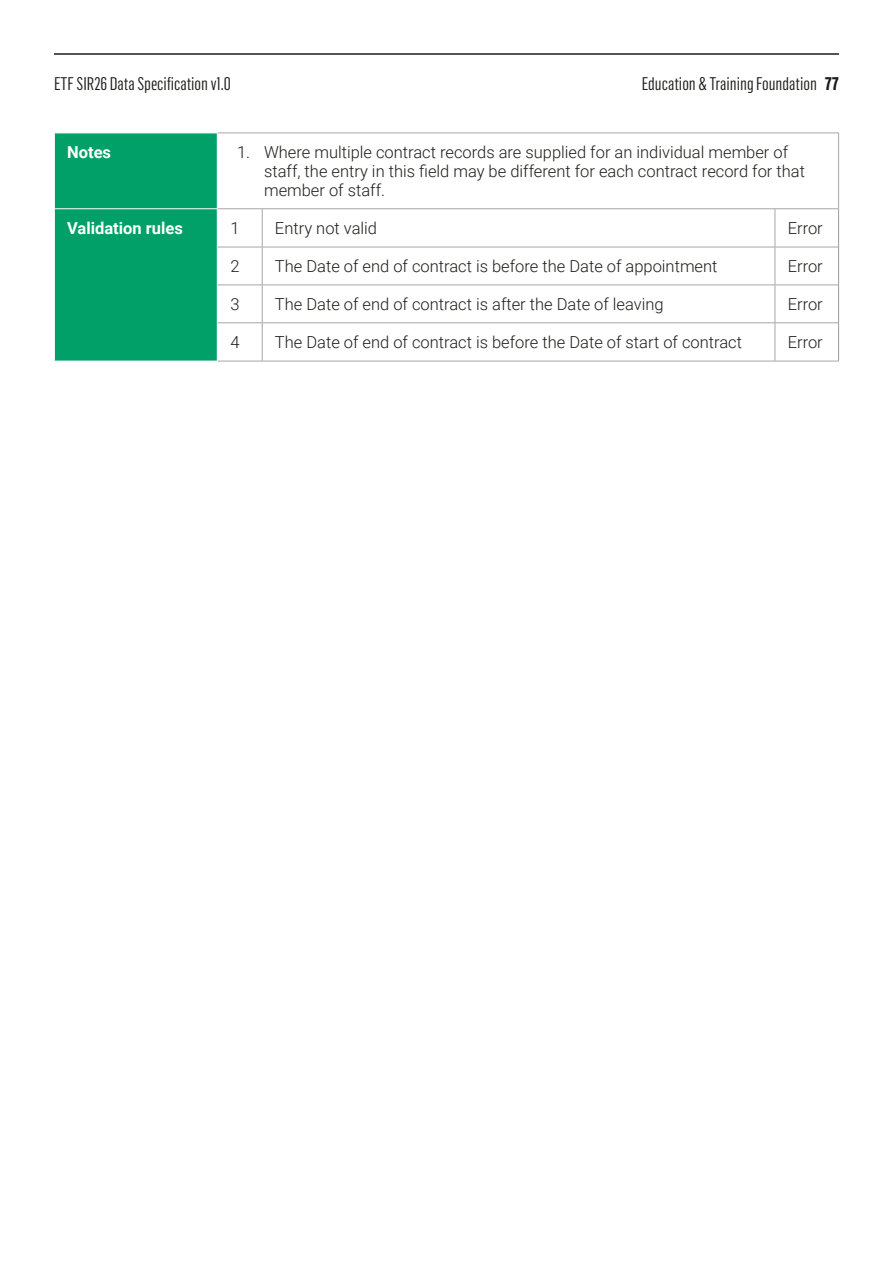
<style>
.page{position:relative;width:893px;height:1263px;background:#fff}
.page>*{position:absolute;margin:0;border:0;box-sizing:border-box;transform-origin:0 0}
.t1{font:18px "Flama Condensed";color:#1d1d1b}
.t2{font:300 16.5px/18.9px "Roboto";color:#1d1d1b}
.t3{font:700 16.5px "Roboto";color:#fff}
.s1{font-weight:700}
</style>
<div class="page">
<hr style="left:54px;top:53px;width:785px;height:2px;background:#1d1d1b">
<div style="left:55px;top:134px;width:162px;height:227px;background:#00a068"></div>
<hr style="left:218px;top:133px;width:621px;height:1px;background:#a6a6a6">
<hr style="left:218px;top:208px;width:621px;height:1px;background:#a6a6a6">
<hr style="left:218px;top:361px;width:621px;height:1px;background:#a6a6a6">
<hr style="left:838px;top:133px;width:1px;height:75px;background:#a6a6a6">
<hr style="left:54px;top:208px;width:164px;height:1px;background:#fff">
<hr style="left:262px;top:209px;width:1px;height:38px;background:#a6a6a6">
<hr style="left:775px;top:209px;width:1px;height:38px;background:#a6a6a6">
<hr style="left:838px;top:209px;width:1px;height:38px;background:#a6a6a6">
<hr style="left:218px;top:247px;width:44px;height:1px;background:#a6a6a6">
<hr style="left:262px;top:247px;width:513px;height:1px;background:#a6a6a6">
<hr style="left:262px;top:247px;width:1px;height:38px;background:#a6a6a6">
<hr style="left:775px;top:247px;width:64px;height:1px;background:#a6a6a6">
<hr style="left:775px;top:247px;width:1px;height:38px;background:#a6a6a6">
<hr style="left:838px;top:247px;width:1px;height:38px;background:#a6a6a6">
<hr style="left:218px;top:285px;width:44px;height:1px;background:#a6a6a6">
<hr style="left:262px;top:285px;width:513px;height:1px;background:#a6a6a6">
<hr style="left:262px;top:285px;width:1px;height:37px;background:#a6a6a6">
<hr style="left:775px;top:285px;width:64px;height:1px;background:#a6a6a6">
<hr style="left:775px;top:285px;width:1px;height:37px;background:#a6a6a6">
<hr style="left:838px;top:285px;width:1px;height:37px;background:#a6a6a6">
<hr style="left:218px;top:322px;width:44px;height:1px;background:#a6a6a6">
<hr style="left:262px;top:322px;width:513px;height:1px;background:#a6a6a6">
<hr style="left:262px;top:323px;width:1px;height:38px;background:#a6a6a6">
<hr style="left:775px;top:322px;width:64px;height:1px;background:#a6a6a6">
<hr style="left:775px;top:323px;width:1px;height:38px;background:#a6a6a6">
<hr style="left:838px;top:323px;width:1px;height:38px;background:#a6a6a6">
<p class="t1" style="left:54px;top:72px;width:178px">ETF SIR26 Data Specification v1.0</p>
<p class="t1" style="left:642px;top:72px;width:199px">Education &amp; Training Foundation <span class="s1">77</span></p>
<p class="t3" style="left:67px;top:141px;width:45px">Notes</p>
<p class="t2" style="left:264px;top:142px;width:542px;text-indent:-27px">1. Where multiple contract records are supplied for an individual member of staff, the entry in this field may be different for each contract record for that member of staff.</p>
<p class="t3" style="left:67px;top:216px;width:117px">Validation rules</p>
<p class="t2" style="left:230px;top:218px;width:11px">1</p>
<p class="t2" style="left:275px;top:218px;width:104px">Entry not valid</p>
<p class="t2" style="left:788px;top:218px;width:37px">Error</p>
<p class="t2" style="left:230px;top:256px;width:11px">2</p>
<p class="t2" style="left:275px;top:256px;width:444px">The Date of end of contract is before the Date of appointment</p>
<p class="t2" style="left:788px;top:256px;width:37px">Error</p>
<p class="t2" style="left:230px;top:294px;width:11px">3</p>
<p class="t2" style="left:275px;top:294px;width:390px">The Date of end of contract is after the Date of leaving</p>
<p class="t2" style="left:788px;top:294px;width:37px">Error</p>
<p class="t2" style="left:230px;top:332px;width:11px">4</p>
<p class="t2" style="left:275px;top:332px;width:469px">The Date of end of contract is before the Date of start of contract</p>
<p class="t2" style="left:788px;top:332px;width:37px">Error</p>
</div>
